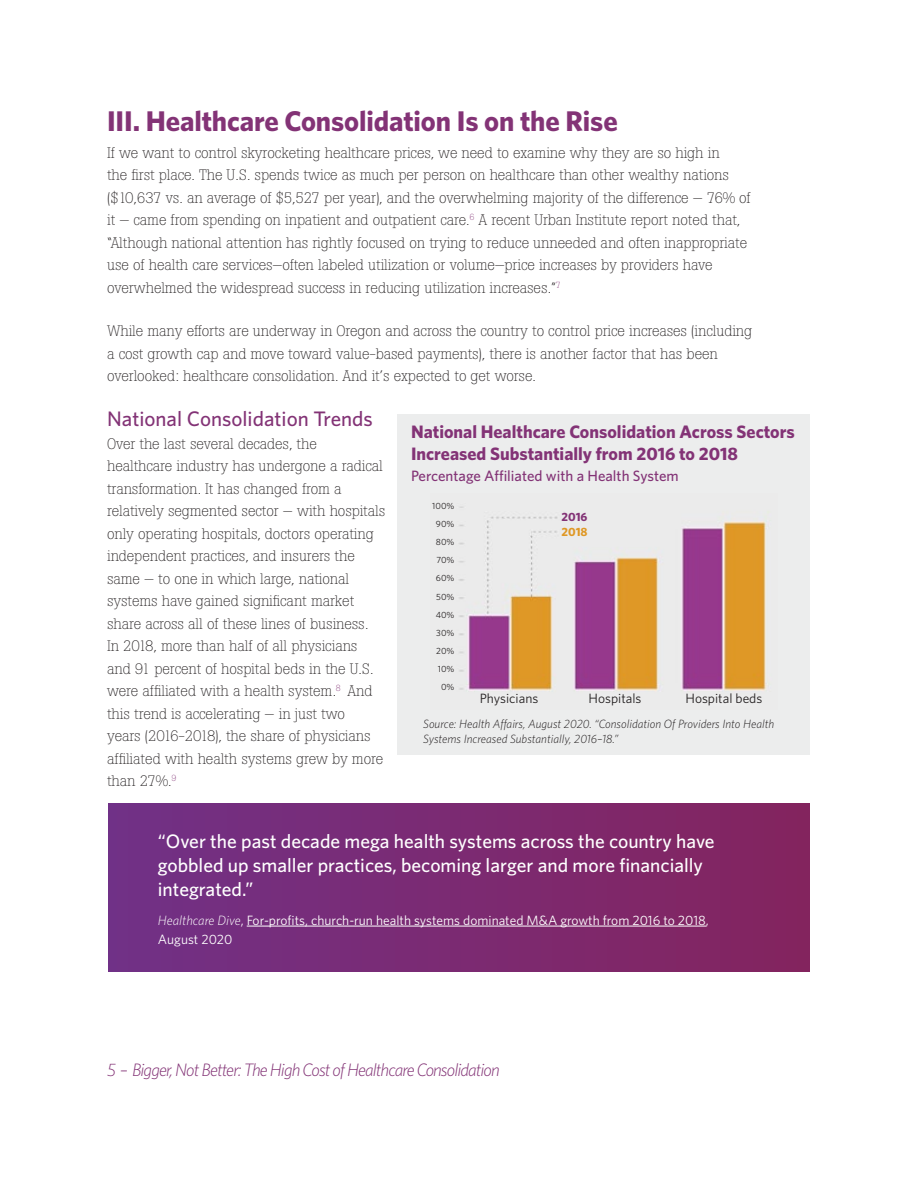
<style>
.page{position:relative;width:918px;height:1188px;background:#fff}
.page>*{position:absolute;margin:0;border:0;box-sizing:border-box;transform-origin:0 0}
.t1{font:700 28.5px "Whitney";letter-spacing:-.005em;color:#833376}
.t2{font:500 21px "Whitney";color:#833376}
.t3{font:500 19.5px/24px "Whitney";color:#fff}
.t4{font:700 18px/22.5px "Whitney";color:#833376}
.t5{font:italic 300 18px "Whitney";letter-spacing:-.05em;color:#833376}
.t6{font:300 15px/22.5px "Boton";letter-spacing:-.01em;color:#231f20}
.t7{font:500 15px "Whitney";color:#833376}
.t8{font:13.5px/19.5px "Whitney";color:#fff}
.t9{font:13.5px "Whitney";color:#231f20}
.t10{font:italic 300 12px/14.4px "Whitney";color:#231f20}
.t11{font:700 12px "Whitney";color:#833376}
.t12{font:700 12px "Whitney";color:#df9826}
.t13{font:9px "Whitney";color:#231f20}
.s1{font-weight:300;font-style:italic}
</style>
<div class="page">
<div style="left:108px;top:804px;width:702px;height:168px;background:linear-gradient(to right,#713186,#84245e)"></div>
<hr style="left:247px;top:926px;width:459px;height:1px;background:#fff">
<div style="left:398px;top:414px;width:412px;height:340px;background:#eceded"></div>
<img style="left:458px;top:506px;width:311px;height:185px">
<h1 class="t1" style="left:107px;top:102px;width:512px">III. Healthcare Consolidation Is on the Rise</h1>
<p class="t6" style="left:107px;top:141px;width:645px">If we want to control skyrocketing healthcare prices, we need to examine why they are so high in<br>the first place. The U.S. spends twice as much per person on healthcare than other wealthy nations ($10,637 vs. an average of $5,527 per year), and the overwhelming majority of the difference — 76% of it — came from spending on inpatient and outpatient care.<sup>6</sup> A recent Urban Institute report noted that, “Although national attention has rightly focused on trying to reduce unneeded and often inappropriate use of health care services—often labeled utilization or volume—price increases by providers have overwhelmed the widespread success in reducing utilization increases.”<sup>7</sup></p>
<p class="t6" style="left:107px;top:320px;width:647px">While many efforts are underway in Oregon and across the country to control price increases (including a cost growth cap and move toward value-based payments), there is another factor that has been overlooked: healthcare consolidation. And it’s expected to get worse.</p>
<h2 class="t2" style="left:107px;top:405px;width:267px">National Consolidation Trends</h2>
<p class="t6" style="left:107px;top:432px;width:280px">Over the last several decades, the healthcare industry has undergone a radical transformation. It has changed from a relatively segmented sector — with hospitals only operating hospitals, doctors operating independent practices, and insurers the same — to one in which large, national systems have gained significant market share across all of these lines of business.<br>In 2018, more than half of all physicians<br>and 91 percent of hospital beds in the U.S. were affiliated with a health system.<sup>8</sup> And this trend is accelerating — in just two<br>years (2016-2018), the share of physicians affiliated with health systems grew by more than 27%.<sup>9</sup></p>
<p class="t4" style="left:411px;top:420px;width:385px">National Healthcare Consolidation Across Sectors<br>Increased Substantially from 2016 to 2018</p>
<p class="t7" style="left:411px;top:466px;width:269px">Percentage Affiliated with a Health System</p>
<p class="t13" style="left:432px;top:500px;width:24px">100%</p>
<p class="t11" style="left:562px;top:509px;width:27px">2016</p>
<p class="t13" style="left:436px;top:518px;width:20px">90%</p>
<p class="t12" style="left:562px;top:523px;width:28px">2018</p>
<p class="t13" style="left:436px;top:536px;width:20px">80%</p>
<p class="t13" style="left:436px;top:554px;width:20px">70%</p>
<p class="t13" style="left:436px;top:572px;width:20px">60%</p>
<p class="t13" style="left:436px;top:590px;width:20px">50%</p>
<p class="t13" style="left:436px;top:609px;width:20px">40%</p>
<p class="t13" style="left:436px;top:627px;width:20px">30%</p>
<p class="t13" style="left:436px;top:645px;width:20px">20%</p>
<p class="t13" style="left:438px;top:663px;width:18px">10%</p>
<p class="t13" style="left:441px;top:681px;width:15px">0%</p>
<p class="t9" style="left:480px;top:690px;width:60px">Physicians</p>
<p class="t9" style="left:589px;top:690px;width:54px">Hospitals</p>
<p class="t9" style="left:686px;top:690px;width:78px">Hospital beds</p>
<p class="t10" style="left:423px;top:717px;width:353px">Source: Health Affairs, August 2020. “Consolidation Of Providers Into Health<br>Systems Increased Substantially, 2016–18.”</p>
<h3 class="t3" style="left:158px;top:829px;width:558px">“Over the past decade mega health systems across the country have gobbled up smaller practices, becoming larger and more financially integrated.”</h3>
<p class="t8" style="left:158px;top:910px;width:553px"><span class="s1">Healthcare Dive</span>, For-profits, church-run health systems dominated M&amp;A growth from 2016 to 2018,<br>August 2020</p>
<p class="t5" style="left:107px;top:1058px;width:394px">5 – Bigger, Not Better: The High Cost of Healthcare Consolidation</p>
</div>
